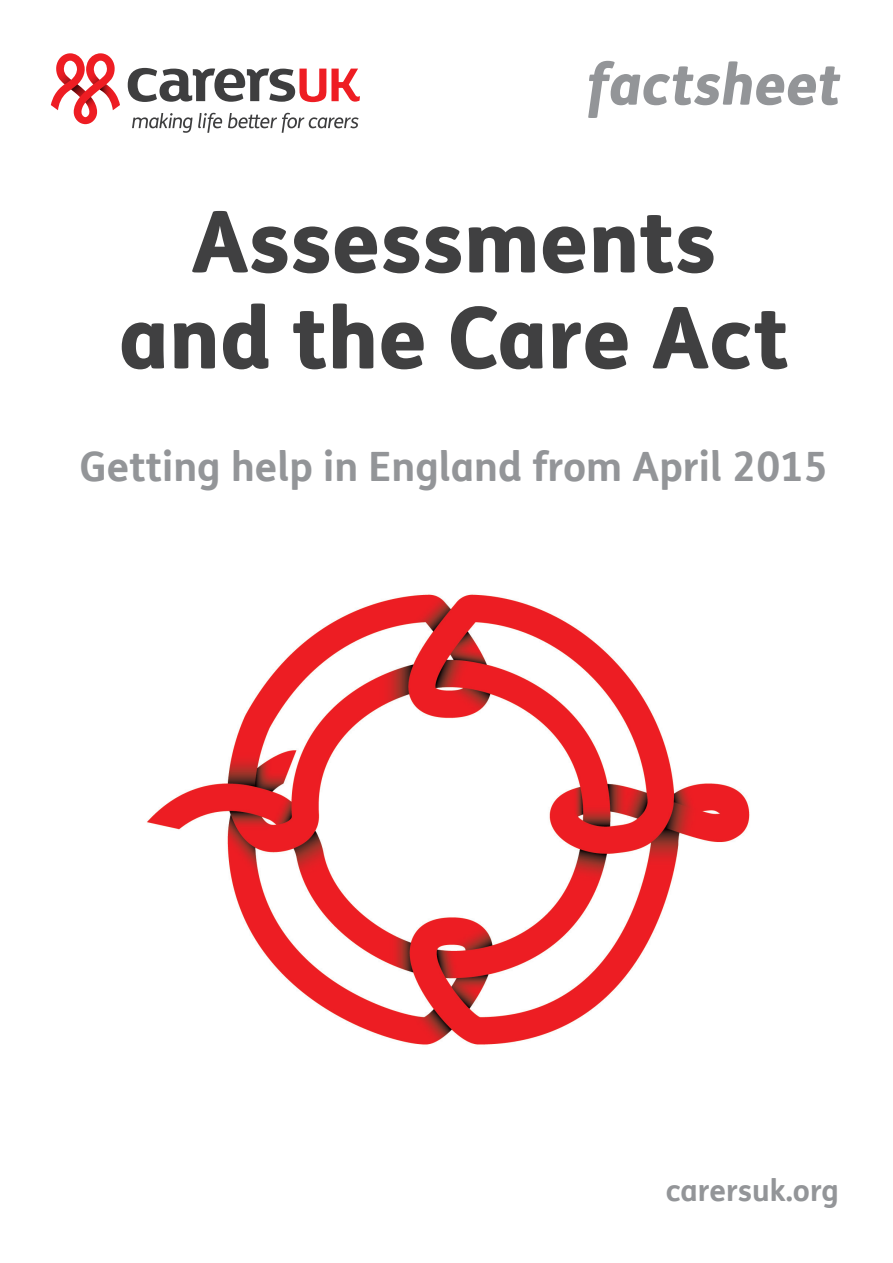
<style>
.page{position:relative;width:893px;height:1263px;background:#fff}
.page>*{position:absolute;margin:0;border:0;box-sizing:border-box;transform-origin:0 0}
.t1{font:800 85.5px/96px "FS Me";color:#404041;text-align:center}
.t2{font:italic 800 57px "FS Me";color:#939598}
.t3{font:700 40.5px "FS Me";color:#939598}
.t4{font:700 30px "FS Me";color:#939598}
</style>
<div class="page">
<svg style="left:128px;top:68px;width:232px;height:34px"></svg>
<svg style="left:132px;top:113px;width:60px;height:20px"></svg>
<svg style="left:198px;top:113px;width:24px;height:20px"></svg>
<svg style="left:228px;top:113px;width:131px;height:20px"></svg>
<svg style="left:51px;top:53px;width:69px;height:71px"></svg>
<img style="left:147px;top:594px;width:603px;height:451px">
<h2 class="t2" style="left:587px;top:39px;width:255px">factsheet</h2>
<p class="t1" style="left:119px;top:190px;width:672px">Assessments and the Care Act</p>
<p class="t3" style="left:80px;top:435px;width:750px">Getting help in England from April 2015</p>
<p class="t4" style="left:666px;top:1167px;width:175px">carersuk.org</p>
</div>
